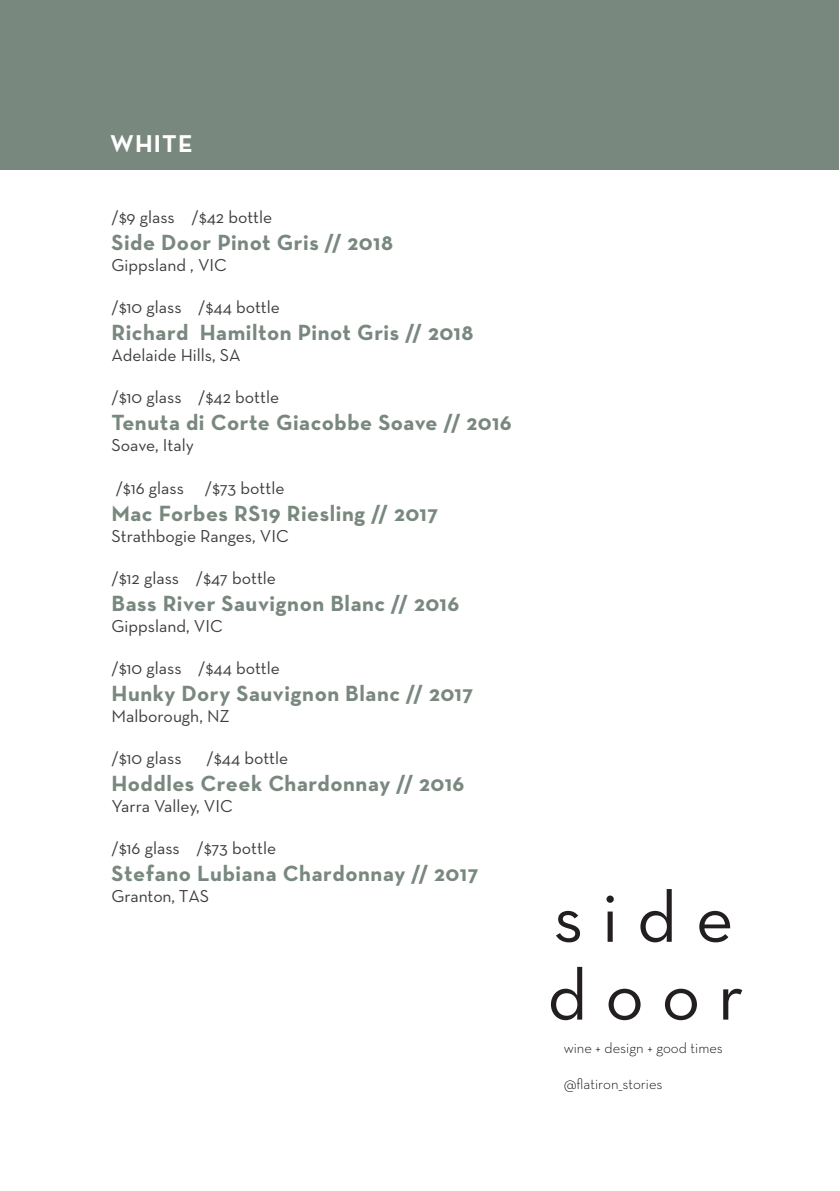
<style>
.page{position:relative;width:840px;height:1191px;background:#fff}
.page>*{position:absolute;margin:0;border:0;box-sizing:border-box;transform-origin:0 0}
.t1{font:73px/77.8px "Neutra Text";color:#231f20}
.t2{font:700 24.8px "Neutra Text";letter-spacing:.05em;color:#fff}
.t3{font:700 22.4px "Neutra Text";letter-spacing:.025em;color:#79887e}
.t4{font:17.6px "Neutra Text";color:#3e3e3f}
.t5{font:300 14.8px "Neutra Text";color:#050504}
</style>
<div class="page">
<div style="left:0;top:1px;width:838px;height:169px;background:#79887e"></div>
<h2 class="t2" style="left:110px;top:128px;width:84px">WHITE</h2>
<p class="t4" style="left:111px;top:206px;width:162px">/$9 glass /$42 bottle</p>
<p class="t3" style="left:111px;top:228px;width:283px">Side Door Pinot Gris // 2018</p>
<p class="t4" style="left:111px;top:254px;width:117px">Gippsland , VIC</p>
<p class="t4" style="left:111px;top:297px;width:170px">/$10 glass /$44 bottle</p>
<p class="t3" style="left:111px;top:318px;width:363px">Richard Hamilton Pinot Gris // 2018</p>
<p class="t4" style="left:111px;top:344px;width:130px">Adelaide Hills, SA</p>
<p class="t4" style="left:111px;top:387px;width:169px">/$10 glass /$42 bottle</p>
<p class="t3" style="left:111px;top:409px;width:401px">Tenuta di Corte Giacobbe Soave // 2016</p>
<p class="t4" style="left:111px;top:435px;width:84px">Soave, Italy</p>
<p class="t4" style="left:116px;top:477px;width:170px">/$16 glass /$73 bottle</p>
<p class="t3" style="left:111px;top:499px;width:328px">Mac Forbes RS19 Riesling // 2017</p>
<p class="t4" style="left:111px;top:525px;width:179px">Strathbogie Ranges, VIC</p>
<p class="t4" style="left:111px;top:567px;width:166px">/$12 glass /$47 bottle</p>
<p class="t3" style="left:111px;top:589px;width:349px">Bass River Sauvignon Blanc // 2016</p>
<p class="t4" style="left:111px;top:615px;width:113px">Gippsland, VIC</p>
<p class="t4" style="left:111px;top:657px;width:170px">/$10 glass /$44 bottle</p>
<p class="t3" style="left:111px;top:679px;width:363px">Hunky Dory Sauvignon Blanc // 2017</p>
<p class="t4" style="left:111px;top:705px;width:120px">Malborough, NZ</p>
<p class="t4" style="left:111px;top:747px;width:72px">/$10 glass</p>
<p class="t4" style="left:206px;top:747px;width:83px">/$44 bottle</p>
<p class="t3" style="left:111px;top:769px;width:354px">Hoddles Creek Chardonnay // 2016</p>
<p class="t4" style="left:111px;top:795px;width:123px">Yarra Valley, VIC</p>
<p class="t4" style="left:111px;top:837px;width:166px">/$16 glass /$73 bottle</p>
<p class="t3" style="left:111px;top:859px;width:368px">Stefano Lubiana Chardonnay // 2017</p>
<p class="t4" style="left:111px;top:885px;width:99px">Granton, TAS</p>
<h1 class="t1" style="left:547px;top:876px;width:198px">s i d e d o o r</h1>
<p class="t5" style="left:563px;top:1039px;width:161px">wine + design + good times</p>
<p class="t5" style="left:563px;top:1075px;width:100px">@flatiron_stories</p>
</div>
